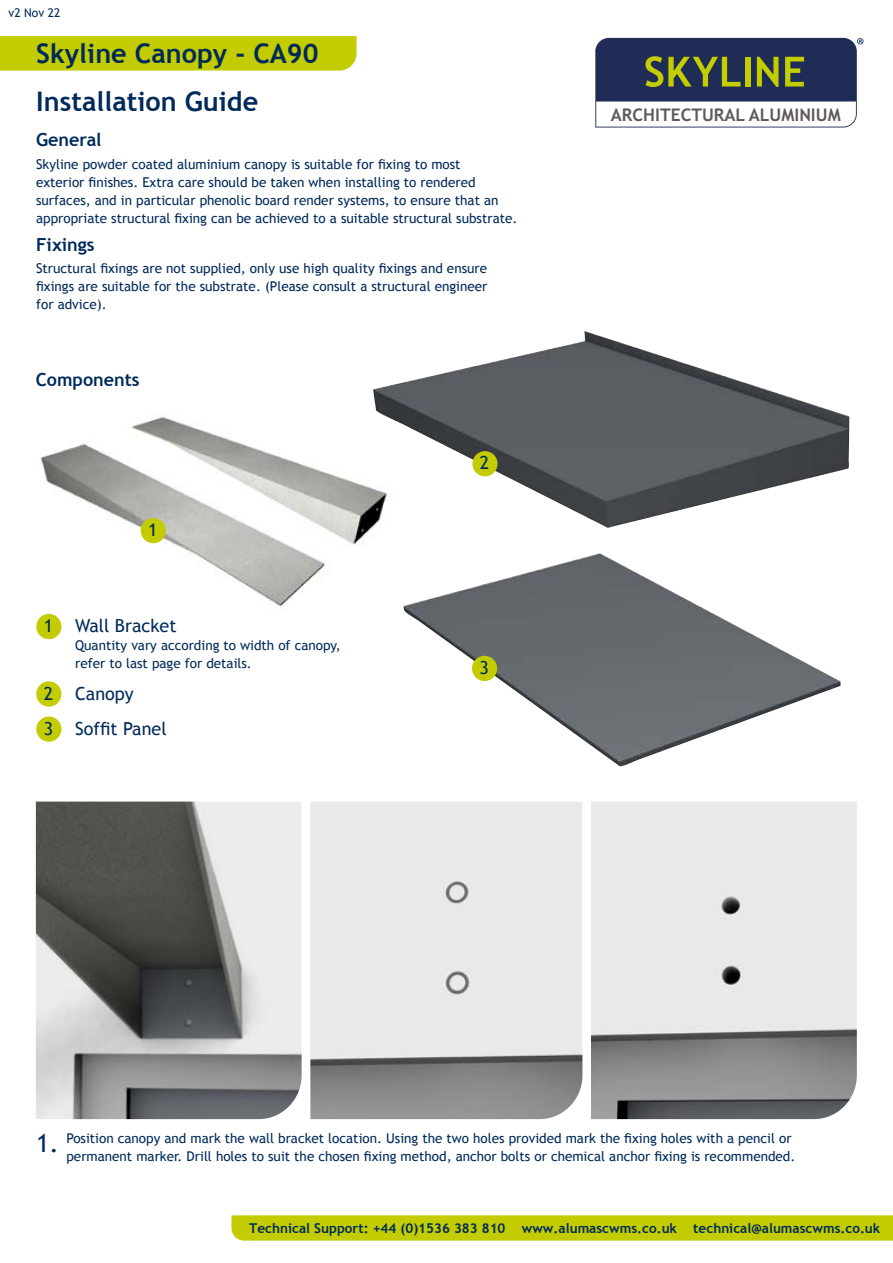
<style>
.page{position:relative;width:893px;height:1263px;background:#fff}
.page>*{position:absolute;margin:0;border:0;box-sizing:border-box;transform-origin:0 0}
.t1{font:700 27px/47.4px "Trebuchet MS";color:#002a5a}
.t2{font:25.5px "Trebuchet MS";color:#002a5a}
.t3{font:18px "Trebuchet MS";color:#002a5a}
.Heading_01{font:700 18px "Trebuchet MS";color:#002a5a}
.t4{font:700 17.4px "Trebuchet MS";color:#5e5a57}
.t5{font:13.5px/18px "Trebuchet MS";color:#002a5a}
.t6{font:700 13.5px "Trebuchet MS";color:#002a5a}
.t7{font:12px "Trebuchet MS";color:#002a5a}
</style>
<div class="page">
<div style="left:231px;top:1215px;width:662px;height:25px;background:#c2cc00"></div>
<div style="left:0;top:36px;width:357px;height:35px;background:#c2cc00"></div>
<svg style="left:595px;top:38px;width:268px;height:90px"></svg>
<img style="left:310px;top:802px;width:272px;height:317px">
<img style="left:591px;top:802px;width:266px;height:317px">
<img style="left:36px;top:801px;width:266px;height:318px">
<img style="left:39px;top:417px;width:334px;height:202px">
<img style="left:373px;top:331px;width:477px;height:436px">
<div style="left:36px;top:614px;width:25px;height:25px;background:#c2cc00;border-radius:50%"></div>
<div style="left:36px;top:681px;width:25px;height:26px;background:#c2cc00;border-radius:50%"></div>
<div style="left:36px;top:716px;width:25px;height:26px;background:#c2cc00;border-radius:50%"></div>
<div style="left:141px;top:518px;width:25px;height:25px;background:#c2cc00;border-radius:50%"></div>
<div style="left:472px;top:451px;width:26px;height:25px;background:#c2cc00;border-radius:50%"></div>
<div style="left:472px;top:656px;width:25px;height:25px;background:#c2cc00;border-radius:50%"></div>
<p class="t7" style="left:9px;top:6px;width:53px">v2 Nov 22</p>
<h1 class="t1" style="left:36px;top:30px;width:284px">Skyline Canopy - CA90<br>Installation Guide</h1>
<h3 class="Heading_01" style="left:36px;top:129px;width:67px">General</h3>
<p class="t5" style="left:36px;top:155px;width:483px">Skyline powder coated aluminium canopy is suitable for fixing to most<br>exterior finishes. Extra care should be taken when installing to rendered surfaces, and in particular phenolic board render systems, to ensure that an appropriate structural fixing can be achieved to a suitable structural substrate.</p>
<h3 class="Heading_01" style="left:36px;top:233px;width:60px">Fixings</h3>
<p class="t5" style="left:36px;top:259px;width:453px;text-align:justify">Structural fixings are not supplied, only use high quality fixings and ensure fixings are suitable for the substrate. (Please consult a structural engineer for advice).</p>
<p class="Heading_01" style="left:36px;top:368px;width:105px">Components</p>
<p class="t3" style="left:148px;top:519px;width:11px">1</p>
<p class="t3" style="left:44px;top:615px;width:11px">1</p>
<p class="t3" style="left:44px;top:683px;width:11px">2</p>
<p class="t3" style="left:44px;top:718px;width:11px">3</p>
<p class="t3" style="left:75px;top:615px;width:103px">Wall Bracket</p>
<p class="t5" style="left:75px;top:637px;width:267px">Quantity vary according to width of canopy, refer to last page for details.</p>
<p class="t3" style="left:75px;top:683px;width:60px">Canopy</p>
<p class="t3" style="left:75px;top:718px;width:93px">Soffit Panel</p>
<p class="t3" style="left:480px;top:452px;width:11px">2</p>
<p class="t3" style="left:479px;top:657px;width:11px">3</p>
<p class="t4" style="left:611px;top:104px;width:231px">ARCHITECTURAL ALUMINIUM</p>
<p class="t2" style="left:36px;top:1127px;width:24px">1.</p>
<p class="t5" style="left:66px;top:1129px;width:730px">Position canopy and mark the wall bracket location. Using the two holes provided mark the fixing holes with a pencil or permanent marker. Drill holes to suit the chosen fixing method, anchor bolts or chemical anchor fixing is recommended.</p>
<p class="t6" style="left:249px;top:1220px;width:633px">Technical Support: +44 (0)1536 383 810 www.alumascwms.co.uk technical@alumascwms.co.uk</p>
</div>
